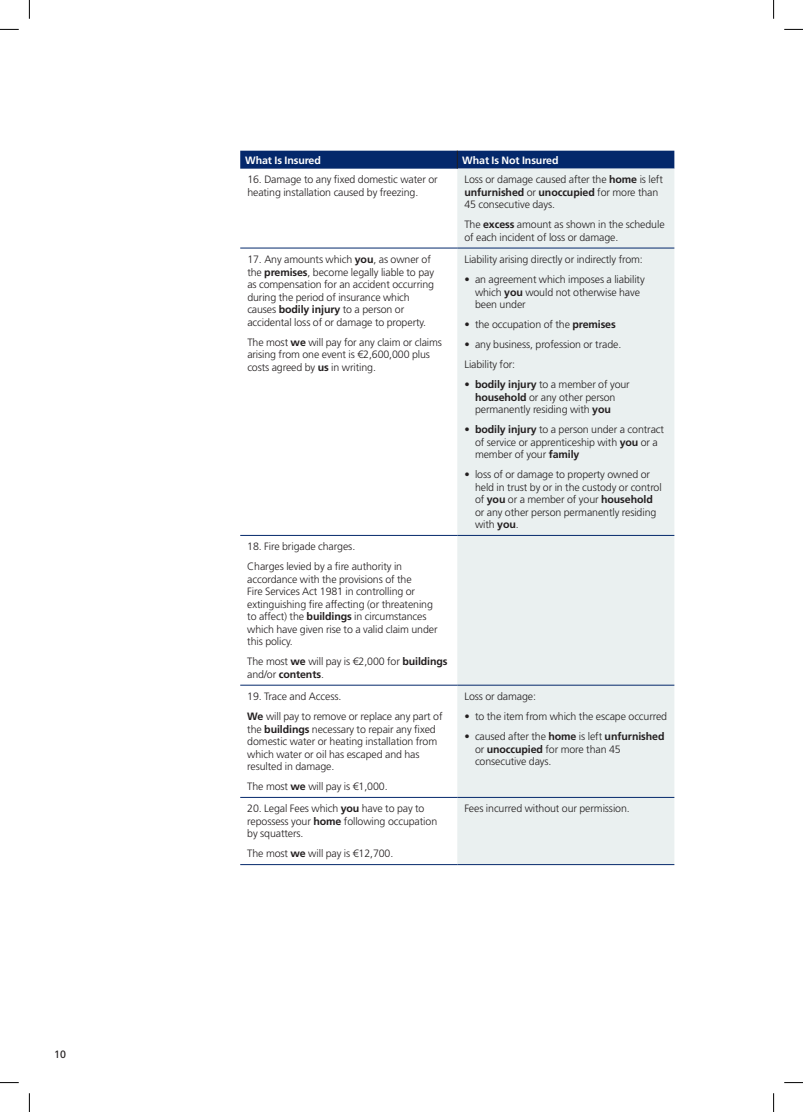
<style>
.page{position:relative;width:803px;height:1112px;background:#fff}
.page>*{position:absolute;margin:0;border:0;box-sizing:border-box;transform-origin:0 0}
.t1{font:300 10.62px/12.5px "Frutiger LT Std";letter-spacing:-.01em;color:#231f20}
.t2{font:700 10.62px "Frutiger LT Std";letter-spacing:-.01em;color:#fff}
.t3{font:10.62px "Frutiger LT Std";color:#231f20}
.s1{font-weight:700}
</style>
<div class="page">
<div style="left:457px;top:169px;width:217px;height:695px;background:#eaf0f0"></div>
<div style="left:240px;top:151px;width:434px;height:18px;background:#04286b"></div>
<hr style="left:240px;top:248px;width:217px;height:1px;background:#04286b">
<hr style="left:457px;top:248px;width:217px;height:1px;background:#04286b">
<hr style="left:240px;top:535px;width:217px;height:1px;background:#04286b">
<hr style="left:457px;top:535px;width:217px;height:1px;background:#04286b">
<hr style="left:240px;top:684px;width:217px;height:1px;background:#04286b">
<hr style="left:457px;top:684px;width:217px;height:1px;background:#04286b">
<hr style="left:240px;top:796px;width:217px;height:1px;background:#04286b">
<hr style="left:457px;top:796px;width:217px;height:1px;background:#04286b">
<hr style="left:240px;top:864px;width:217px;height:1px;background:#04286b">
<hr style="left:457px;top:864px;width:217px;height:1px;background:#04286b">
<svg style="left:0;top:29px;width:19px;height:1px"></svg>
<svg style="left:784px;top:29px;width:19px;height:1px"></svg>
<svg style="left:0;top:1082px;width:19px;height:1px"></svg>
<svg style="left:784px;top:1082px;width:19px;height:1px"></svg>
<svg style="left:29px;top:0;width:1px;height:19px"></svg>
<svg style="left:29px;top:1093px;width:1px;height:18px"></svg>
<svg style="left:773px;top:0;width:1px;height:19px"></svg>
<svg style="left:773px;top:1093px;width:1px;height:18px"></svg>
<p class="t3" style="left:54px;top:1047px;width:13px">10</p>
<p class="t2" style="left:245px;top:154px;width:77px">What Is Insured</p>
<p class="t2" style="left:462px;top:154px;width:98px">What Is Not Insured</p>
<p class="t1" style="left:247px;top:174px;width:192px">16. Damage to any fixed domestic water or heating installation caused by freezing.</p>
<p class="t1" style="left:464px;top:174px;width:200px">Loss or damage caused after the <span class="s1">home</span> is left <span class="s1">unfurnished</span> or <span class="s1">unoccupied</span> for more than<br>45 consecutive days.</p>
<p class="t1" style="left:464px;top:218px;width:202px">The <span class="s1">excess</span> amount as shown in the schedule of each incident of loss or damage.</p>
<p class="t1" style="left:247px;top:253px;width:188px">17. Any amounts which <span class="s1">you</span>, as owner of the <span class="s1">premises</span>, become legally liable to pay as compensation for an accident occurring during the period of insurance which causes <span class="s1">bodily injury</span> to a person or accidental loss of or damage to property.</p>
<p class="t1" style="left:247px;top:336px;width:196px">The most <span class="s1">we</span> will pay for any claim or claims arising from one event is €2,600,000 plus costs agreed by <span class="s1">us</span> in writing.</p>
<p class="t1" style="left:464px;top:253px;width:180px">Liability arising directly or indirectly from:</p>
<p class="t1" style="left:475px;top:273px;width:171px;text-indent:-11px">• an agreement which imposes a liability which <span class="s1">you</span> would not otherwise have been under</p>
<p class="t1" style="left:464px;top:318px;width:153px">• the occupation of the <span class="s1">premises</span></p>
<p class="t1" style="left:464px;top:334px;width:158px;line-height:20px">• any business, profession or trade.<br>Liability for:</p>
<p class="t1" style="left:475px;top:378px;width:156px;text-indent:-11px">• <span class="s1">bodily injury</span> to a member of your <span class="s1">household</span> or any other person permanently residing with <span class="s1">you</span></p>
<p class="t1" style="left:475px;top:423px;width:190px;text-indent:-11px">• <span class="s1">bodily injury</span> to a person under a contract of service or apprenticeship with <span class="s1">you</span> or a member of your <span class="s1">family</span></p>
<p class="t1" style="left:475px;top:468px;width:188px;text-indent:-11px">• loss of or damage to property owned or held in trust by or in the custody or control of <span class="s1">you</span> or a member of your <span class="s1">household </span>or any other person permanently residing with <span class="s1">you</span>.</p>
<p class="t1" style="left:247px;top:536px;width:156px;line-height:20px">18. Fire brigade charges.<br>Charges levied by a fire authority in</p>
<p class="t1" style="left:247px;top:573px;width:192px">accordance with the provisions of the<br>Fire Services Act 1981 in controlling or extinguishing fire affecting (or threatening to affect) the <span class="s1">buildings</span> in circumstances which have given rise to a valid claim under this policy.</p>
<p class="t1" style="left:247px;top:655px;width:202px">The most <span class="s1">we</span> will pay is €2,000 for <span class="s1">buildings </span>and/or <span class="s1">contents</span>.</p>
<p class="t1" style="left:247px;top:686px;width:197px;line-height:20px">19. Trace and Access.<br><span class="s1">We</span> will pay to remove or replace any part of</p>
<p class="t1" style="left:247px;top:722px;width:191px">the <span class="s1">buildings</span> necessary to repair any fixed domestic water or heating installation from which water or oil has escaped and has resulted in damage.</p>
<p class="t1" style="left:247px;top:780px;width:142px">The most <span class="s1">we</span> will pay is €1,000.</p>
<p class="t1" style="left:247px;top:802px;width:191px">20. Legal Fees which <span class="s1">you</span> have to pay to repossess your <span class="s1">home</span> following occupation by squatters.</p>
<p class="t1" style="left:247px;top:847px;width:148px">The most <span class="s1">we</span> will pay is €12,700.</p>
<p class="t1" style="left:464px;top:690px;width:73px">Loss or damage:</p>
<p class="t1" style="left:464px;top:710px;width:204px">• to the item from which the escape occurred</p>
<p class="t1" style="left:475px;top:730px;width:191px;text-indent:-11px">• caused after the <span class="s1">home</span> is left <span class="s1">unfurnished </span>or <span class="s1">unoccupied</span> for more than 45 consecutive days.</p>
<p class="t1" style="left:464px;top:802px;width:167px">Fees incurred without our permission.</p>
</div>
